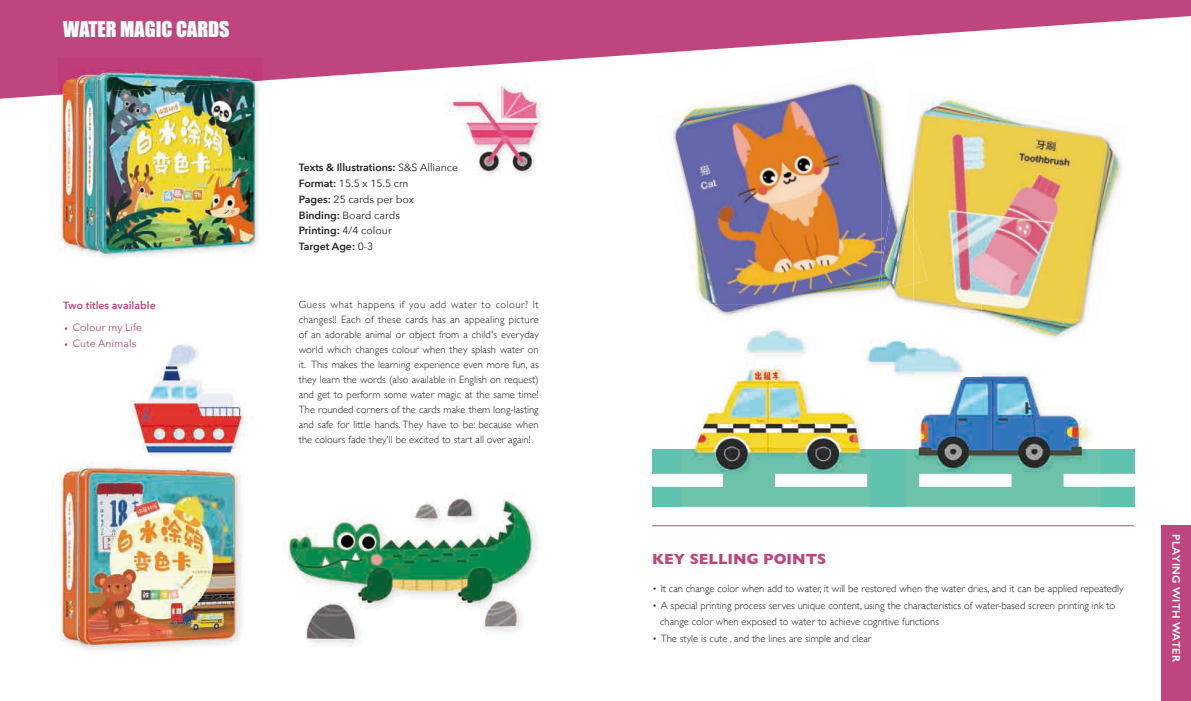
<style>
.page{position:relative;width:1191px;height:701px;background:#fff}
.page>*{position:absolute;margin:0;border:0;box-sizing:border-box;transform-origin:0 0}
.t1{font:20px "Impact";color:#fff}
.t2{font:700 15px "Gill Sans";color:#bf457f}
.t3{font:600 11px "Gill Sans";letter-spacing:.04em;color:#fff}
.t4{font:300 10.5px/15px "Gill Sans";color:#231f20;text-align:justify}
.t5{font:600 10.5px/15.8px "Avenir Next";color:#231f20}
.t6{font:600 10.5px/22px "Avenir Next";color:#bf457f}
.t7{font:10.5px "Avenir Next";color:#bf457f}
.s1{font-weight:400;font-size:23px}
.s2{font-weight:400}
.s3{font-size:23px}
.s4{font-family:"Avenir Next";font-weight:400;font-size:20px}
</style>
<div class="page">
<svg style="left:0;top:0;width:1191px;height:99px;fill:#bf457f"></svg>
<img style="left:288px;top:498px;width:250px;height:149px">
<div style="left:1161px;top:525px;width:30px;height:175px;background:#bf457f"></div>
<div style="left:58px;top:58px;width:205px;height:37px;background:#bf3d79"></div>
<img style="left:59px;top:95px;width:203px;height:164px">
<img style="left:59px;top:69px;width:203px;height:26px">
<img style="left:60px;top:462px;width:184px;height:188px">
<img style="left:120px;top:462px;width:124px;height:11px">
<img style="left:132px;top:344px;width:114px;height:111px">
<img style="left:444px;top:69px;width:108px;height:42px">
<img style="left:450px;top:82px;width:96px;height:92px">
<img style="left:799px;top:61px;width:78px;height:18px">
<img style="left:671px;top:79px;width:211px;height:214px">
<img style="left:699px;top:258px;width:176px;height:47px">
<img style="left:913px;top:91px;width:215px;height:8px">
<img style="left:875px;top:91px;width:38px;height:202px">
<img style="left:877px;top:268px;width:4px;height:25px">
<img style="left:913px;top:97px;width:212px;height:222px">
<img style="left:881px;top:97px;width:32px;height:206px">
<img style="left:913px;top:223px;width:14px;height:61px">
<img style="left:881px;top:162px;width:32px;height:130px">
<div style="left:652px;top:449px;width:482px;height:57px;background:#60c3af"></div>
<svg style="left:652px;top:473px;width:483px;height:13px"></svg>
<div style="left:681px;top:449px;width:189px;height:57px;background:#6dc2ac"></div>
<img style="left:681px;top:473px;width:186px;height:13px">
<img style="left:692px;top:377px;width:175px;height:96px">
<img style="left:692px;top:473px;width:175px;height:4px">
<img style="left:998px;top:319px;width:87px;height:19px">
<div style="left:905px;top:449px;width:195px;height:57px;background:#6dc2ac"></div>
<img style="left:919px;top:473px;width:181px;height:13px">
<img style="left:914px;top:373px;width:184px;height:102px">
<img style="left:919px;top:473px;width:179px;height:2px">
<img style="left:870px;top:339px;width:35px;height:36px">
<img style="left:744px;top:376px;width:123px;height:3px">
<img style="left:914px;top:376px;width:53px;height:3px">
<img style="left:832px;top:304px;width:43px;height:1px">
<img style="left:710px;top:304px;width:122px;height:14px">
<img style="left:913px;top:304px;width:68px;height:15px">
<img style="left:905px;top:343px;width:76px;height:33px">
<img style="left:881px;top:339px;width:24px;height:3px">
<img style="left:744px;top:329px;width:126px;height:47px">
<hr style="left:652px;top:525px;width:482px;height:1px;background:#be467f">
<h1 class="t1" style="left:63px;top:14px;width:168px">WATER MAGIC CARDS</h1>
<p class="t6" style="left:63px;top:294px;width:94px">Two titles available <span class="s1">·</span> <span class="s2">Colour my Life</span></p>
<p class="t7" style="left:63px;top:334px;width:75px"><span class="s3">·</span> Cute Animals</p>
<p class="t5" style="left:299px;top:159px;width:161px">Texts &amp; Illustrations: <span class="s2">S&amp;S Alliance<br></span>Format: <span class="s2">15.5 x 15.5 cm<br></span>Pages: <span class="s2">25 cards per box<br></span>Binding: <span class="s2">Board cards<br></span>Printing: <span class="s2">4/4 colour<br></span>Target Age: <span class="s2">0-3</span></p>
<p class="t4" style="left:299px;top:296px;width:241px">Guess what happens if you add water to colour? It changes!! Each of these cards has an appealing picture of an adorable animal or object from a child's everyday world which changes colour when they splash water on it. This makes the learning experience even more fun, as they learn the words (also available in English on request) and get to perform some water magic at the same time!<br>The rounded corners of the cards make them long-lasting and safe for little hands. They have to be: because when the colours fade they'll be excited to start all over again!</p>
<h2 class="t2" style="left:652px;top:546px;width:176px">KEY SELLING POINTS</h2>
<p class="t4" style="left:652px;top:579px;width:473px;line-height:17px"><span class="s4">·</span> It can change color when add to water, it will be restored when the water dries, and it can be applied repeatedly <span class="s4">·</span> A special printing process serves unique content, using the characteristics of water-based screen printing ink to</p>
<p class="t4" style="left:652px;top:630px;width:221px"><span class="s4">·</span> The style is cute , and the lines are simple and clear</p>
<p class="t4" style="left:660px;top:613px;width:280px">change color when exposed to water to achieve cognitive functions</p>
<p class="t3" style="left:1182px;top:533px;width:130px;rotate:90deg">PLAYING WITH WATER</p>
</div>
